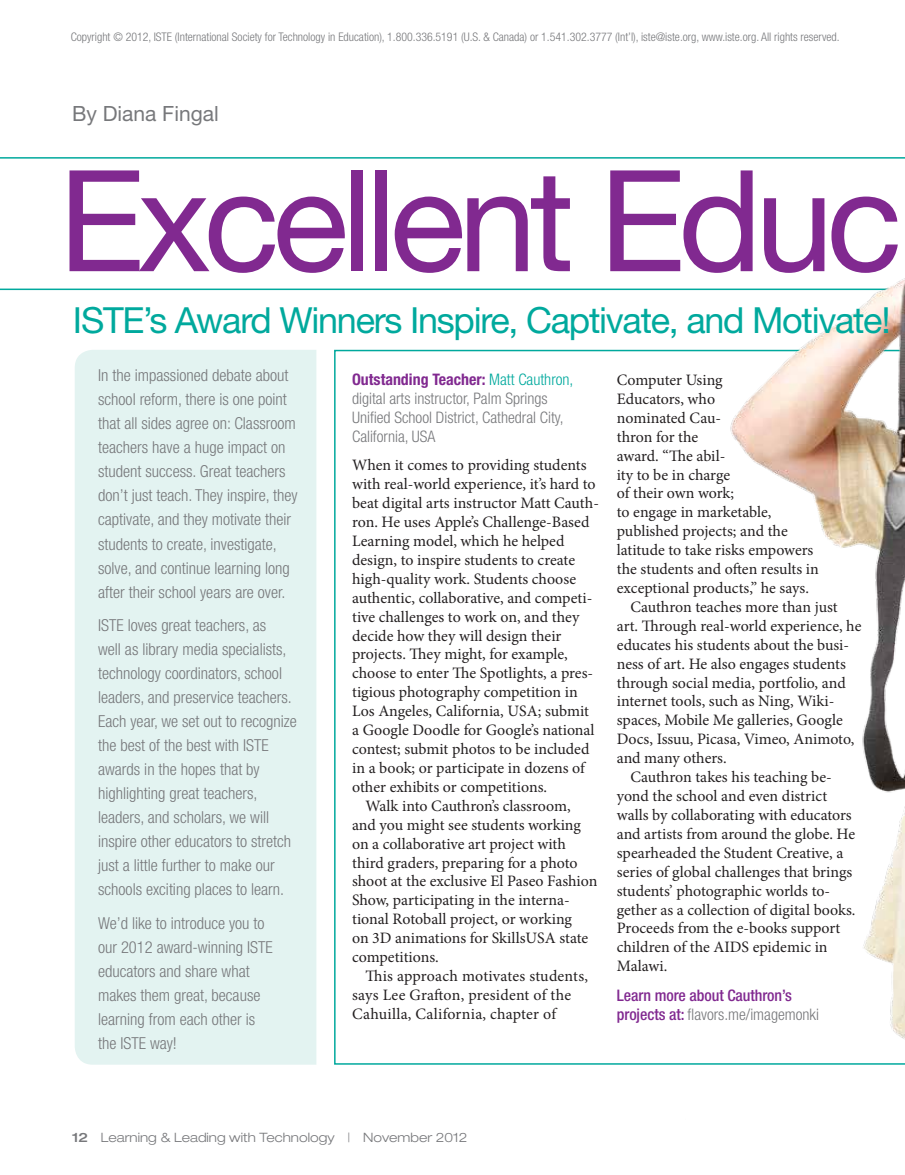
<style>
.page{position:relative;width:905px;height:1175px;background:#fff}
.page>*{position:absolute;margin:0;border:0;box-sizing:border-box;transform-origin:0 0}
.t1{font:141px "Helvetica Neue LT Std";letter-spacing:-.05em;color:#812990}
.t2{font:36px "Helvetica Neue LT Std";letter-spacing:-.035em;color:#00a99d}
.t3{font:21px "Helvetica Neue LT Std";color:#77787b}
.t4{font:300 condensed 16.5px/24px "Helvetica Neue LT Std";color:#77787b}
.t5{font:15.9px "Minion Pro";color:#231f20}
.t6{font:300 condensed 15.9px/18.9px "Helvetica Neue LT Std";color:#77787b}
.t7{font:500 condensed 15.9px/18.9px "Helvetica Neue LT Std";letter-spacing:-.005em;color:#812990}
.t8{font:300 expanded 12.9px "Helvetica Neue LT Std";color:#77787b}
.t9{font:300 condensed 11.85px "Helvetica Neue LT Std";color:#77787b}
.s1{font-weight:700;color:#812990}
.s2{color:#00a99d}
.s3{font-weight:300;color:#77787b}
.s4{font-weight:500}
</style>
<div class="page">
<svg style="left:334px;top:350px;width:351px;height:714px"></svg>
<svg style="left:0;top:157px;width:904px;height:133px"></svg>
<div style="left:75px;top:350px;width:241px;height:714px;background:#e3f3f1"></div>
<img style="left:685px;top:247px;width:219px;height:818px">
<p class="t9" style="left:71px;top:30px;width:770px">Copyright © 2012, ISTE (International Society for Technology in Education), 1.800.336.5191 (U.S. &amp; Canada) or 1.541.302.3777 (Int’l), iste@iste.org, www.iste.org. All rights reserved.</p>
<h3 class="t3" style="left:72px;top:101px;width:148px">By Diana Fingal</h3>
<h1 class="t1" style="left:58px;top:137px;width:845px">Excellent Educ</h1>
<h2 class="t2" style="left:73px;top:299px;width:819px">ISTE’s Award Winners Inspire, Captivate, and Motivate!</h2>
<p class="t4" style="left:98px;top:363px;width:201px">In the impassioned debate about school reform, there is one point that all sides agree on: Classroom teachers have a huge impact on student success. Great teachers don’t just teach. They inspire, they captivate, and they motivate their students to create, investigate, solve, and continue learning long after their school years are over.</p>
<p class="t4" style="left:98px;top:613px;width:200px">ISTE loves great teachers, as<br>well as library media specialists, technology coordinators, school leaders, and preservice teachers.<br>Each year, we set out to recognize the best of the best with ISTE awards in the hopes that by highlighting great teachers, leaders, and scholars, we will inspire other educators to stretch just a little further to make our schools exciting places to learn.</p>
<p class="t4" style="left:98px;top:910px;width:176px">We’d like to introduce you to our 2012 award-winning ISTE educators and share what makes them great, because learning from each other is the ISTE way!</p>
<p class="t6" style="left:352px;top:370px;width:223px"><span class="s1">Outstanding Teacher:</span> <span class="s2">Matt Cauthron, </span>digital arts instructor, Palm Springs Unified School District, Cathedral City, California, USA</p>
<p class="t5" style="left:352px;top:454px;width:236px">When it comes to providing students</p>
<p class="t5" style="left:352px;top:473px;width:245px">with real-world experience, it’s hard to</p>
<p class="t5" style="left:352px;top:492px;width:248px">beat digital arts instructor Matt Cauth-</p>
<p class="t5" style="left:352px;top:511px;width:239px">ron. He uses Apple’s Challenge-Based</p>
<p class="t5" style="left:352px;top:530px;width:214px">Learning model, which he helped</p>
<p class="t5" style="left:352px;top:549px;width:224px">design, to inspire students to create</p>
<p class="t5" style="left:352px;top:568px;width:225px">high-quality work. Students choose</p>
<p class="t5" style="left:352px;top:587px;width:242px">authentic, collaborative, and competi-</p>
<p class="t5" style="left:352px;top:606px;width:229px">tive challenges to work on, and they</p>
<p class="t5" style="left:352px;top:625px;width:211px">decide how they will design their</p>
<p class="t5" style="left:352px;top:643px;width:217px">projects. They might, for example,</p>
<p class="t5" style="left:352px;top:662px;width:243px">choose to enter The Spotlights, a pres-</p>
<p class="t5" style="left:352px;top:681px;width:227px">tigious photography competition in</p>
<p class="t5" style="left:352px;top:700px;width:238px">Los Angeles, California, USA; submit</p>
<p class="t5" style="left:352px;top:719px;width:244px">a Google Doodle for Google’s national</p>
<p class="t5" style="left:352px;top:738px;width:239px">contest; submit photos to be included</p>
<p class="t5" style="left:352px;top:757px;width:234px">in a book; or participate in dozens of</p>
<p class="t5" style="left:352px;top:776px;width:196px">other exhibits or competitions.</p>
<p class="t5" style="left:365px;top:795px;width:206px">Walk into Cauthron’s classroom,</p>
<p class="t5" style="left:352px;top:814px;width:230px">and you might see students working</p>
<p class="t5" style="left:352px;top:833px;width:215px">on a collaborative art project with</p>
<p class="t5" style="left:352px;top:851px;width:227px">third graders, preparing for a photo</p>
<p class="t5" style="left:352px;top:870px;width:247px">shoot at the exclusive El Paseo Fashion</p>
<p class="t5" style="left:352px;top:889px;width:219px">Show, participating in the interna-</p>
<p class="t5" style="left:352px;top:908px;width:221px">tional Rotoball project, or working</p>
<p class="t5" style="left:352px;top:927px;width:238px">on 3D animations for SkillsUSA state</p>
<p class="t5" style="left:352px;top:946px;width:88px">competitions.</p>
<p class="t5" style="left:365px;top:965px;width:224px">This approach motivates students,</p>
<p class="t5" style="left:352px;top:984px;width:220px">says Lee Grafton, president of the</p>
<p class="t5" style="left:352px;top:1003px;width:205px">Cahuilla, California, chapter of</p>
<p class="t5" style="left:616px;top:369px;width:107px">Computer Using</p>
<p class="t5" style="left:616px;top:388px;width:100px">Educators, who</p>
<p class="t5" style="left:616px;top:407px;width:106px">nominated Cau-</p>
<p class="t5" style="left:616px;top:426px;width:83px">thron for the</p>
<p class="t5" style="left:616px;top:445px;width:110px">award. “The abil-</p>
<p class="t5" style="left:616px;top:464px;width:115px">ity to be in charge</p>
<p class="t5" style="left:616px;top:482px;width:119px">of their own work;</p>
<p class="t5" style="left:616px;top:501px;width:156px">to engage in marketable,</p>
<p class="t5" style="left:616px;top:520px;width:172px">published projects; and the</p>
<p class="t5" style="left:616px;top:539px;width:198px">latitude to take risks empowers</p>
<p class="t5" style="left:616px;top:558px;width:203px">the students and often results in</p>
<p class="t5" style="left:616px;top:577px;width:194px">exceptional products,” he says.</p>
<p class="t5" style="left:630px;top:596px;width:209px">Cauthron teaches more than just</p>
<p class="t5" style="left:616px;top:615px;width:246px">art. Through real-world experience, he</p>
<p class="t5" style="left:616px;top:634px;width:234px">educates his students about the busi-</p>
<p class="t5" style="left:616px;top:653px;width:230px">ness of art. He also engages students</p>
<p class="t5" style="left:616px;top:672px;width:230px">through social media, portfolio, and</p>
<p class="t5" style="left:616px;top:690px;width:219px">internet tools, such as Ning, Wiki-</p>
<p class="t5" style="left:616px;top:709px;width:227px">spaces, Mobile Me galleries, Google</p>
<p class="t5" style="left:616px;top:728px;width:239px">Docs, Issuu, Picasa, Vimeo, Animoto,</p>
<p class="t5" style="left:616px;top:747px;width:111px">and many others.</p>
<p class="t5" style="left:630px;top:766px;width:203px">Cauthron takes his teaching be-</p>
<p class="t5" style="left:616px;top:785px;width:212px">yond the school and even district</p>
<p class="t5" style="left:616px;top:804px;width:236px">walls by collaborating with educators</p>
<p class="t5" style="left:616px;top:823px;width:240px">and artists from around the globe. He</p>
<p class="t5" style="left:616px;top:842px;width:228px">spearheaded the Student Creative, a</p>
<p class="t5" style="left:616px;top:861px;width:237px">series of global challenges that brings</p>
<p class="t5" style="left:616px;top:879px;width:215px">students’ photographic worlds to-</p>
<p class="t5" style="left:616px;top:898px;width:240px">gether as a collection of digital books.</p>
<p class="t5" style="left:616px;top:917px;width:225px">Proceeds from the e-books support</p>
<p class="t5" style="left:616px;top:936px;width:212px">children of the AIDS epidemic in</p>
<p class="t5" style="left:616px;top:955px;width:52px">Malawi.</p>
<p class="t7" style="left:616px;top:985px;width:204px">Learn more about Cauthron’s projects at: <span class="s3">flavors.me/imagemonki</span></p>
<p class="t8" style="left:72px;top:1129px;width:397px"><span class="s4">12</span> Learning &amp; Leading with Technology | November 2012</p>
</div>
